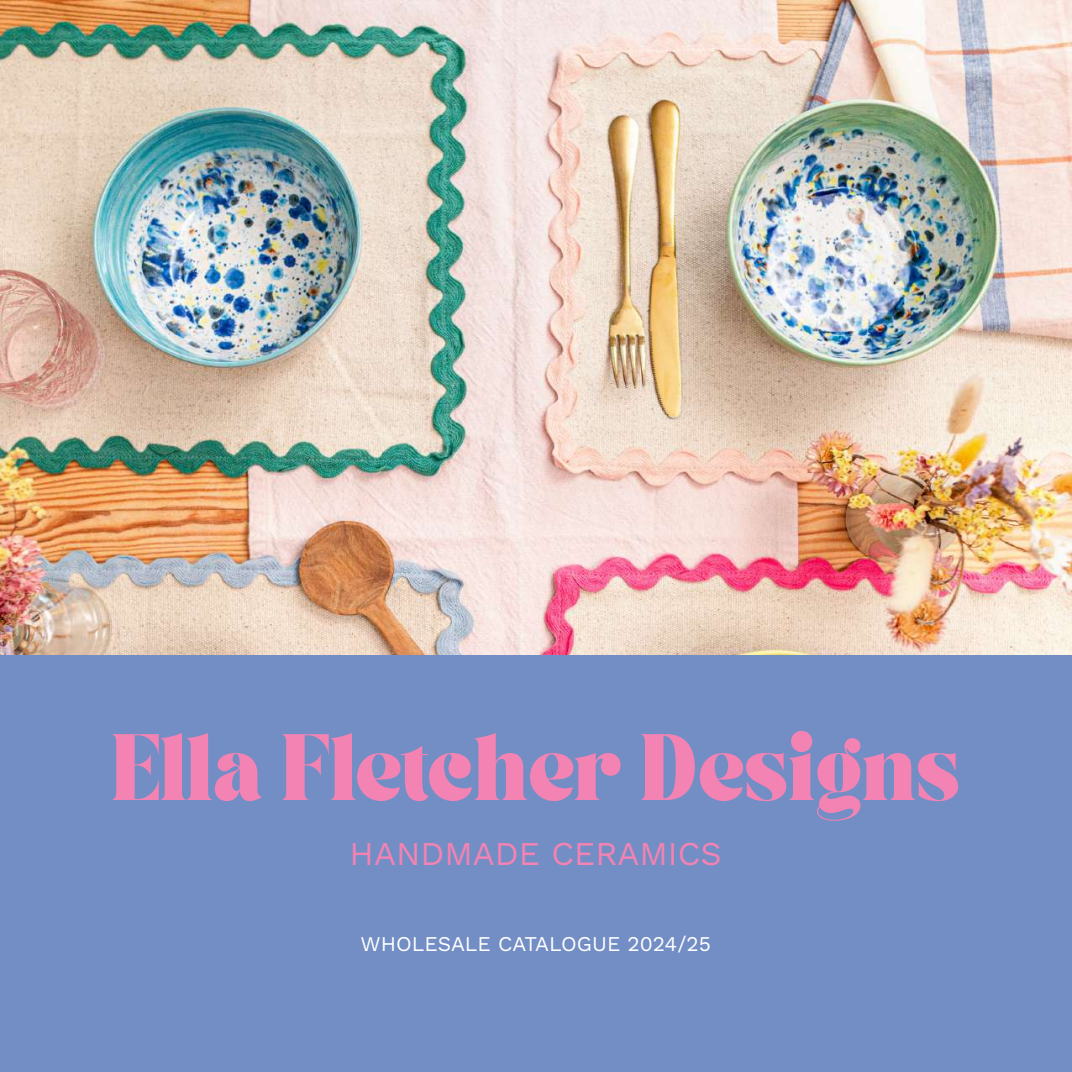
<style>
.page{position:relative;width:1072px;height:1072px;background:#fff}
.page>*{position:absolute;margin:0;border:0;box-sizing:border-box;transform-origin:0 0}
.t1{font:700 57.75px "TANASHFORD";color:#f283b3}
.t2{font:33.25px "Work Sans";color:#f283b3}
.t3{font:21px "Work Sans";color:#fff}
</style>
<div class="page">
<img style="left:0;top:0;width:1071px;height:655px">
<div style="left:0;top:655px;width:1071px;height:416px;background:#738ec5"></div>
<h1 class="t1" style="left:111px;top:746px;width:851px">Ella Fletcher Designs</h1>
<h2 class="t2" style="left:349px;top:828px;width:374px">HANDMADE CERAMICS</h2>
<p class="t3" style="left:360px;top:928px;width:352px">WHOLESALE CATALOGUE 2024/25</p>
</div>
